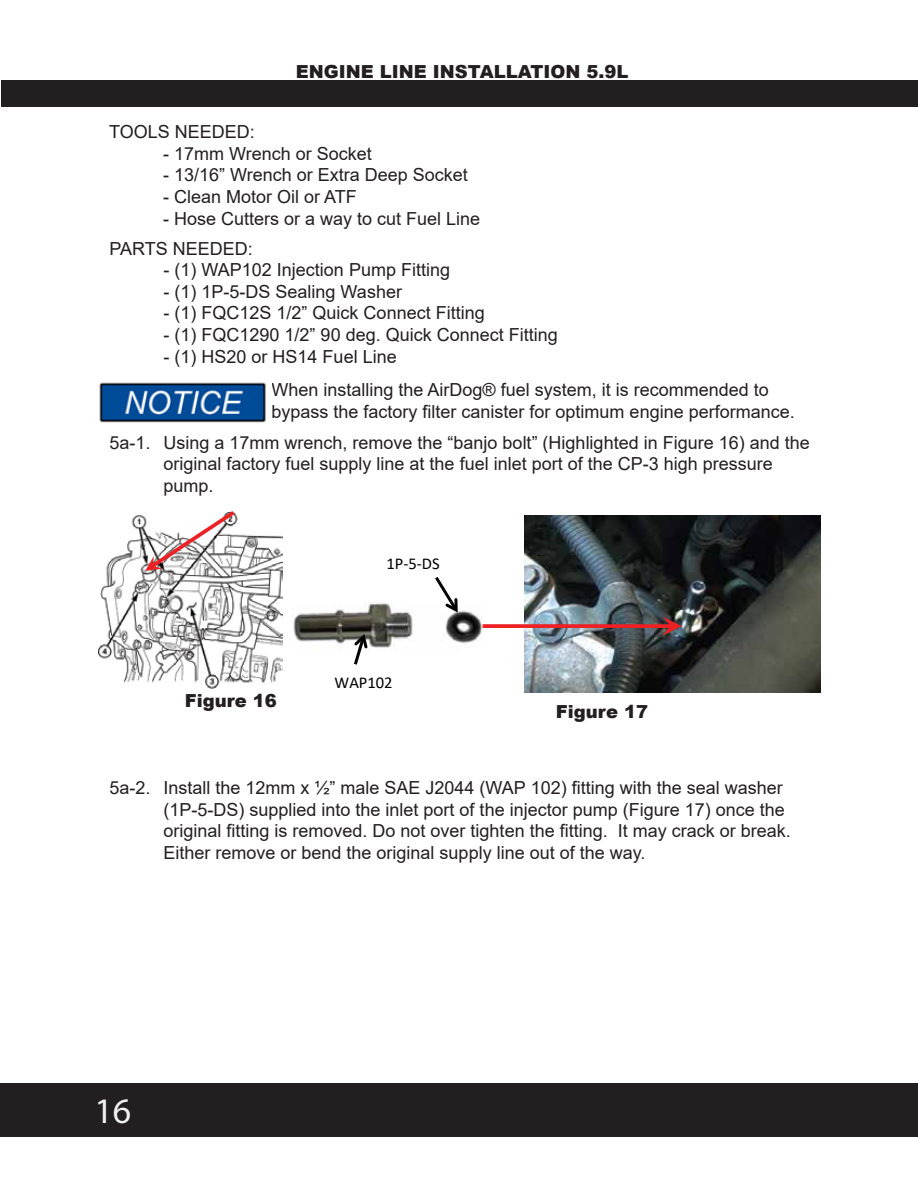
<style>
.page{position:relative;width:918px;height:1188px;background:#fff}
.page>*{position:absolute;margin:0;border:0;box-sizing:border-box;transform-origin:0 0}
.t1{font:36px "Myriad Pro";color:#f1f1f2}
.t2{font:18px/21.6px "Arial";color:#231f20}
.t3{font:900 18px "Arial";color:#231f20}
.t4{font:16.5px "Calibri";color:#000}
</style>
<div class="page">
<img style="left:98px;top:515px;width:185px;height:174px">
<img style="left:524px;top:515px;width:296px;height:177px">
<img style="left:99px;top:382px;width:167px;height:41px">
<svg style="left:145px;top:511px;width:94px;height:60px"></svg>
<img style="left:293px;top:602px;width:190px;height:46px">
<svg style="left:432px;top:577px;width:28px;height:38px"></svg>
<svg style="left:352px;top:631px;width:18px;height:34px"></svg>
<svg style="left:483px;top:624px;width:180px;height:4px"></svg>
<svg style="left:663px;top:617px;width:19px;height:18px"></svg>
<div style="left:2px;top:80px;width:916px;height:27px;background:#231f20"></div>
<div style="left:0;top:1083px;width:918px;height:54px;background:#231f20"></div>
<p class="t3" style="left:296px;top:59px;width:334px">ENGINE LINE INSTALLATION 5.9L</p>
<p class="t2" style="left:109px;top:121px;width:147px">TOOLS NEEDED:</p>
<p class="t2" style="left:163px;top:143px;width:210px">- 17mm Wrench or Socket</p>
<p class="t2" style="left:163px;top:164px;width:306px">- 13/16” Wrench or Extra Deep Socket</p>
<p class="t2" style="left:163px;top:186px;width:195px">- Clean Motor Oil or ATF</p>
<p class="t2" style="left:110px;top:203px;width:372px;line-height:30px;text-indent:53px">- Hose Cutters or a way to cut Fuel Line<br>PARTS NEEDED:</p>
<p class="t2" style="left:164px;top:259px;width:288px">- (1) WAP102 Injection Pump Fitting</p>
<p class="t2" style="left:164px;top:281px;width:240px">- (1) 1P-5-DS Sealing Washer</p>
<p class="t2" style="left:164px;top:302px;width:323px">- (1) FQC12S 1/2” Quick Connect Fitting</p>
<p class="t2" style="left:164px;top:324px;width:396px">- (1) FQC1290 1/2” 90 deg. Quick Connect Fitting</p>
<p class="t2" style="left:164px;top:345px;width:235px">- (1) HS20 or HS14 Fuel Line</p>
<p class="t2" style="left:272px;top:379px;width:525px">When installing the AirDog® fuel system, it is recommended to bypass the factory filter canister for optimum engine performance.</p>
<p class="t2" style="left:164px;top:431px;width:648px;text-indent:-54px">5a-1. Using a 17mm wrench, remove the “banjo bolt” (Highlighted in Figure 16) and the original factory fuel supply line at the fuel inlet port of the CP-3 high pressure pump.</p>
<p class="t4" style="left:386px;top:552px;width:55px">1P-5-DS</p>
<p class="t3" style="left:185px;top:687px;width:94px">Figure 16</p>
<p class="t4" style="left:335px;top:671px;width:59px">WAP102</p>
<p class="t3" style="left:556px;top:698px;width:94px">Figure 17</p>
<p class="t2" style="left:164px;top:777px;width:629px;text-indent:-54px">5a-2. Install the 12mm x ½” male SAE J2044 (WAP 102) fitting with the seal washer (1P-5-DS) supplied into the inlet port of the injector pump (Figure 17) once the original fitting is removed. Do not over tighten the fitting. It may crack or break.<br>Either remove or bend the original supply line out of the way.</p>
<h1 class="t1" style="left:94px;top:1088px;width:38px">16</h1>
</div>
